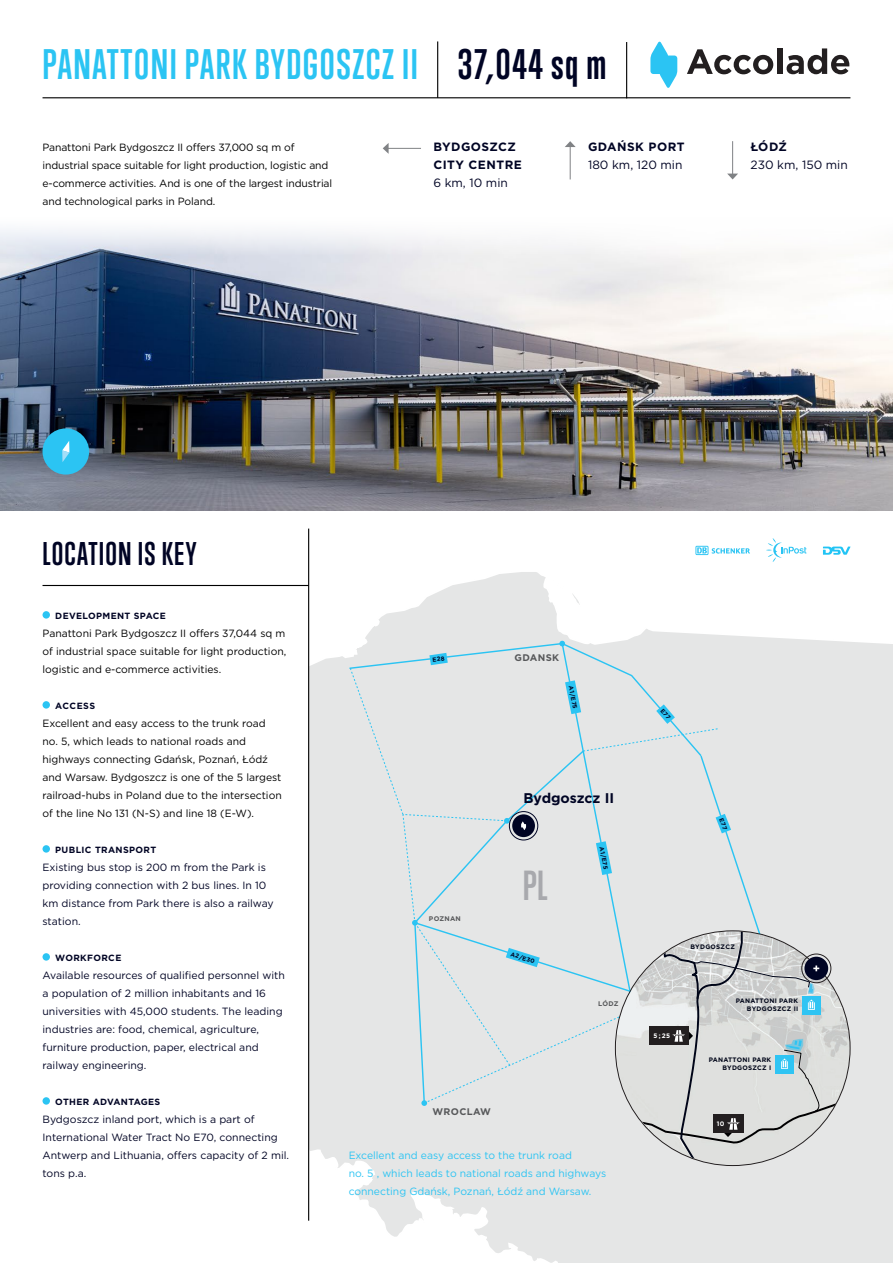
<style>
.page{position:relative;width:893px;height:1263px;background:#fff}
.page>*{position:absolute;margin:0;border:0;box-sizing:border-box;transform-origin:0 0}
.t1{font:700 39px "Trump Gothic Pro";letter-spacing:.04em;color:#2bc4f3}
.t2{font:700 39px "Trump Gothic Pro";letter-spacing:.04em;color:#000424}
.t3{font:700 38.4px "Trump Gothic Pro";color:#a8a9ad}
.t4{font:700 30px "Trump Gothic Pro";letter-spacing:.04em;color:#000424}
.t5{font:700 14.1px "Gotham";letter-spacing:-.005em;color:#000424}
.t6{font:700 12px/18px "Gotham";letter-spacing:.04em;color:#000424}
.t7{font:12px "Gotham";color:#000424}
.t8{font:10.5px/18px "Gotham";letter-spacing:-.01em;color:#000}
.t9{font:10.5px/18px "Gotham";color:#000424}
.t10{font:10.5px/18px "Gotham";color:#2bc4f3}
.t11{font:700 9.6px "Gotham";letter-spacing:.04em;color:#57585a}
.t12{font:700 9px "Gotham";letter-spacing:.04em;color:#000424}
.t13{font:700 6.75px "Gotham";letter-spacing:.04em;color:#57585a}
.t14{font:700 6.45px/7.5px "Gotham";letter-spacing:.04em;color:#000518;text-align:right}
.t15{font:700 6.45px "Gotham";color:#fff}
.t16{font:700 6px "Gotham";color:#000424}
</style>
<div class="page">
<svg style="left:309px;top:569px;width:584px;height:694px"></svg>
<hr style="left:308px;top:529px;width:1px;height:692px;background:#000">
<img style="left:0;top:229px;width:893px;height:282px">
<svg style="left:687px;top:49px;width:86px;height:25px"></svg>
<div style="left:777px;top:48px;width:6px;height:26px;background:#231f20"></div>
<svg style="left:787px;top:48px;width:62px;height:26px"></svg>
<svg style="left:650px;top:41px;width:27px;height:47px"></svg>
<hr style="left:43px;top:97px;width:807px;height:1px;background:#000">
<hr style="left:437px;top:41px;width:1px;height:57px;background:#000">
<div style="left:43px;top:611px;width:7px;height:8px;background:#2bc4f3;border-radius:50%"></div>
<div style="left:43px;top:701px;width:7px;height:8px;background:#2bc4f3;border-radius:50%"></div>
<div style="left:43px;top:845px;width:7px;height:8px;background:#2bc4f3;border-radius:50%"></div>
<div style="left:43px;top:953px;width:7px;height:8px;background:#2bc4f3;border-radius:50%"></div>
<div style="left:43px;top:1097px;width:7px;height:8px;background:#2bc4f3;border-radius:50%"></div>
<hr style="left:43px;top:585px;width:266px;height:1px;background:#000">
<div style="left:43px;top:428px;width:46px;height:47px;background:#2bc4f3;border-radius:50%"></div>
<svg style="left:62px;top:441px;width:7px;height:21px"></svg>
<hr style="left:626px;top:42px;width:1px;height:56px;background:#000">
<svg style="left:823px;top:547px;width:27px;height:8px"></svg>
<svg style="left:766px;top:538px;width:40px;height:24px"></svg>
<svg style="left:695px;top:546px;width:55px;height:9px"></svg>
<hr style="left:570px;top:146px;width:1px;height:33px;background:#808285">
<svg style="left:565px;top:141px;width:11px;height:6px"></svg>
<hr style="left:388px;top:148px;width:33px;height:1px;background:#808285">
<svg style="left:383px;top:143px;width:6px;height:11px"></svg>
<hr style="left:732px;top:141px;width:1px;height:33px;background:#808285">
<svg style="left:727px;top:174px;width:11px;height:5px"></svg>
<svg style="left:348px;top:641px;width:502px;height:524px;background:#dde0e1"></svg>
<p class="t1" style="left:43px;top:40px;width:377px">PANATTONI PARK BYDGOSZCZ II</p>
<p class="t2" style="left:458px;top:40px;width:150px">37,044 sq m</p>
<p class="t8" style="left:43px;top:138px;width:291px">Panattoni Park Bydgoszcz II offers 37,000 sq m of industrial space suitable for light production, logistic and e-commerce activities. And is one of the largest industrial and technological parks in Poland.</p>
<p class="t6" style="left:433px;top:137px;width:90px">BYDGOSZCZ<br>CITY CENTRE</p>
<p class="t7" style="left:433px;top:175px;width:76px">6 km, 10 min</p>
<p class="t6" style="left:588px;top:137px;width:98px">GDAŃSK PORT</p>
<p class="t7" style="left:588px;top:157px;width:96px">180 km, 120 min</p>
<p class="t6" style="left:750px;top:137px;width:38px">ŁÓDŹ</p>
<p class="t7" style="left:750px;top:157px;width:99px">230 km, 150 min</p>
<p class="t4" style="left:43px;top:535px;width:155px">LOCATION IS KEY</p>
<p class="t12" style="left:55px;top:609px;width:112px">DEVELOPMENT SPACE</p>
<p class="t8" style="left:43px;top:624px;width:245px;text-align:justify">Panattoni Park Bydgoszcz II offers 37,044 sq m of industrial space suitable for light production, logistic and e-commerce activities.</p>
<p class="t12" style="left:55px;top:699px;width:41px">ACCESS</p>
<p class="t8" style="left:43px;top:714px;width:241px">Excellent and easy access to the trunk road no. 5, which leads to national roads and highways connecting Gdańsk, Poznań, Łódź and Warsaw. Bydgoszcz is one of the 5 largest railroad-hubs in Poland due to the intersection of the line No 131 (N-S) and line 18 (E-W).</p>
<p class="t12" style="left:55px;top:843px;width:102px">PUBLIC TRANSPORT</p>
<p class="t9" style="left:43px;top:858px;width:233px">Existing bus stop is 200 m from the Park is providing connection with 2 bus lines. In 10 km distance from Park there is also a railway station.</p>
<p class="t12" style="left:55px;top:951px;width:68px">WORKFORCE</p>
<p class="t9" style="left:43px;top:966px;width:244px">Available resources of qualified personnel with a population of 2 million inhabitants and 16 universities with 45,000 students. The leading industries are: food, chemical, agriculture, furniture production, paper, electrical and railway engineering.</p>
<p class="t12" style="left:55px;top:1095px;width:107px">OTHER ADVANTAGES</p>
<p class="t9" style="left:43px;top:1110px;width:248px">Bydgoszcz inland port, which is a part of International Water Tract No E70, connecting Antwerp and Lithuania, offers capacity of 2 mil. tons p.a.</p>
<p class="t11" style="left:514px;top:651px;width:46px">GDANSK</p>
<p class="t16" style="left:575px;top:685px;width:25px;rotate:79deg">A1/E75</p>
<p class="t5" style="left:524px;top:788px;width:92px">Bydgoszcz II</p>
<p class="t13" style="left:429px;top:914px;width:33px">POZNAN</p>
<p class="t3" style="left:523px;top:862px;width:26px">PL</p>
<p class="t16" style="left:512px;top:950px;width:27px;rotate:18deg">A2/E30</p>
<p class="t11" style="left:432px;top:1105px;width:60px">WROCLAW</p>
<p class="t16" style="left:606px;top:846px;width:25px;rotate:79deg">A1/E75</p>
<p class="t13" style="left:598px;top:999px;width:22px">LÓDZ</p>
<p class="t10" style="left:349px;top:1146px;width:259px">Excellent and easy access to the trunk road<br>no. 5 , which leads to national roads and highways connecting Gdańsk, Poznań, Łódź and Warsaw.</p>
<p class="t15" style="left:653px;top:1031px;width:18px">5 ; 25</p>
<p class="t14" style="left:690px;top:942px;width:46px">BYDGOSZCZ</p>
<p class="t14" style="left:736px;top:997px;width:64px">PANATTONI PARK<br>BYDGOSZCZ II</p>
<p class="t14" style="left:709px;top:1056px;width:64px">PANATTONI PARK<br>BYDGOSZCZ I</p>
<p class="t15" style="left:717px;top:1119px;width:9px">10</p>
</div>
